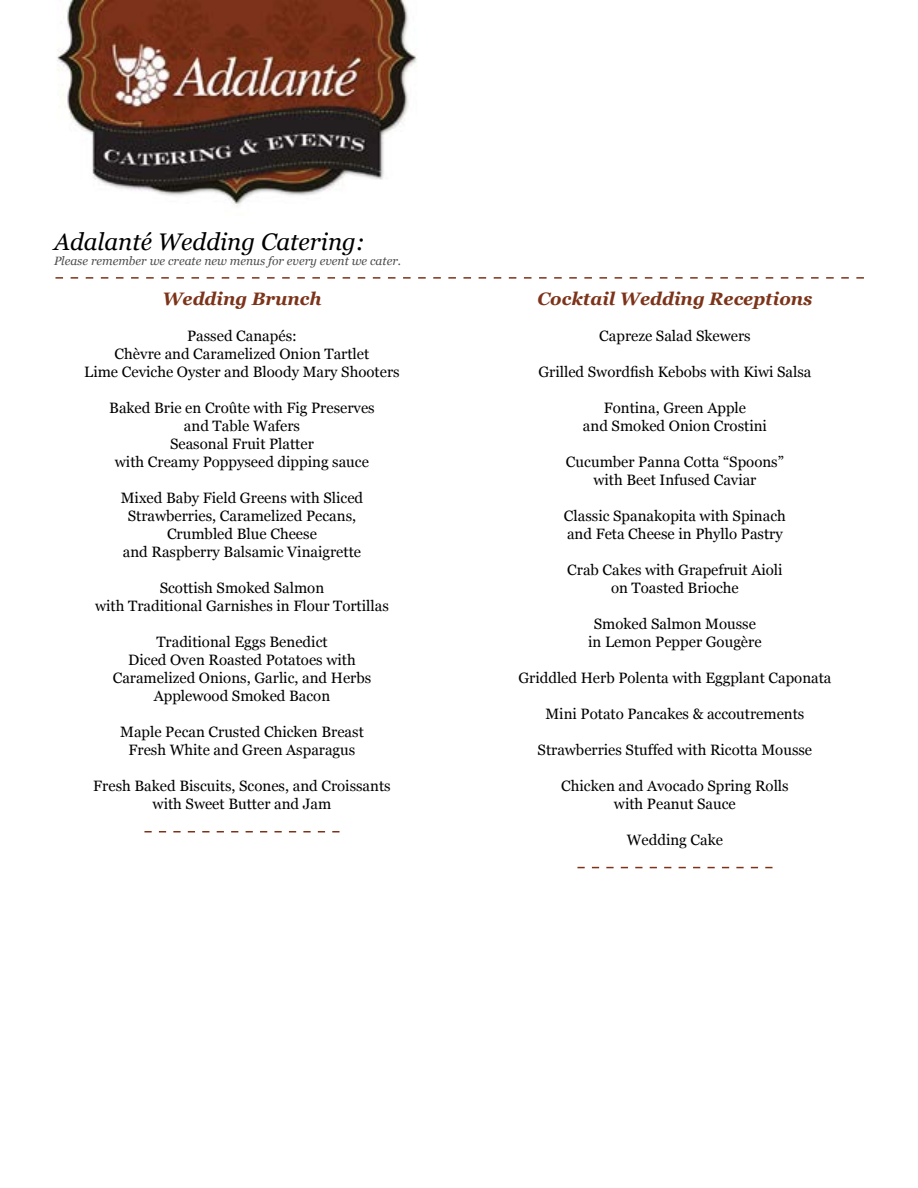
<style>
.page{position:relative;width:918px;height:1188px;background:#fff}
.page>*{position:absolute;margin:0;border:0;box-sizing:border-box;transform-origin:0 0}
.t1{font:italic 24px "Georgia";color:#000}
.t2{font:italic 700 18px "Georgia";color:#7c3319}
.t3{font:15px/18px "Georgia";color:#000;text-align:center}
.t4{font:italic 12px "Georgia";color:#4d4d4f}
</style>
<div class="page">
<img style="left:57px;top:0;width:360px;height:206px">
<svg style="left:56px;top:277px;width:808px;height:2px"></svg>
<svg style="left:577px;top:867px;width:196px;height:1px"></svg>
<svg style="left:144px;top:831px;width:196px;height:1px"></svg>
<h1 class="t1" style="left:54px;top:227px;width:313px">Adalanté Wedding Catering:</h1>
<p class="t4" style="left:54px;top:254px;width:349px">Please remember we create new menus for every event we cater.</p>
<p class="t2" style="left:162px;top:287px;width:161px">Wedding Brunch</p>
<p class="t3" style="left:84px;top:327px;width:317px">Passed Canapés:<br>Chèvre and Caramelized Onion Tartlet<br>Lime Ceviche Oyster and Bloody Mary Shooters</p>
<p class="t3" style="left:109px;top:399px;width:267px">Baked Brie en Croûte with Fig Preserves and Table Wafers<br>Seasonal Fruit Platter<br>with Creamy Poppyseed dipping sauce</p>
<p class="t3" style="left:121px;top:489px;width:244px">Mixed Baby Field Greens with Sliced<br>Strawberries, Caramelized Pecans,<br>Crumbled Blue Cheese<br>and Raspberry Balsamic Vinaigrette</p>
<p class="t3" style="left:95px;top:579px;width:295px">Scottish Smoked Salmon<br>with Traditional Garnishes in Flour Tortillas</p>
<p class="t3" style="left:113px;top:633px;width:260px">Traditional Eggs Benedict<br>Diced Oven Roasted Potatoes with<br>Caramelized Onions, Garlic, and Herbs<br>Applewood Smoked Bacon</p>
<p class="t3" style="left:120px;top:723px;width:245px">Maple Pecan Crusted Chicken Breast<br>Fresh White and Green Asparagus</p>
<p class="t3" style="left:93px;top:777px;width:299px">Fresh Baked Biscuits, Scones, and Croissants with Sweet Butter and Jam</p>
<p class="t2" style="left:537px;top:287px;width:277px">Cocktail Wedding Receptions</p>
<p class="t3" style="left:599px;top:327px;width:153px">Capreze Salad Skewers</p>
<p class="t3" style="left:538px;top:363px;width:275px">Grilled Swordfish Kebobs with Kiwi Salsa</p>
<p class="t3" style="left:583px;top:399px;width:186px">Fontina, Green Apple<br>and Smoked Onion Crostini</p>
<p class="t3" style="left:566px;top:453px;width:219px">Cucumber Panna Cotta “Spoons” with Beet Infused Caviar</p>
<p class="t3" style="left:564px;top:507px;width:223px;text-align:left">Classic Spanakopita with Spinach and Feta Cheese in Phyllo Pastry</p>
<p class="t3" style="left:567px;top:561px;width:217px">Crab Cakes with Grapefruit Aioli on Toasted Brioche</p>
<p class="t3" style="left:588px;top:615px;width:175px">Smoked Salmon Mousse in Lemon Pepper Gougère</p>
<p class="t3" style="left:518px;top:669px;width:315px">Griddled Herb Polenta with Eggplant Caponata</p>
<p class="t3" style="left:545px;top:705px;width:261px">Mini Potato Pancakes &amp; accoutrements</p>
<p class="t3" style="left:538px;top:741px;width:276px">Strawberries Stuffed with Ricotta Mousse</p>
<p class="t3" style="left:561px;top:777px;width:229px">Chicken and Avocado Spring Rolls with Peanut Sauce</p>
<p class="t3" style="left:627px;top:831px;width:98px">Wedding Cake</p>
</div>
